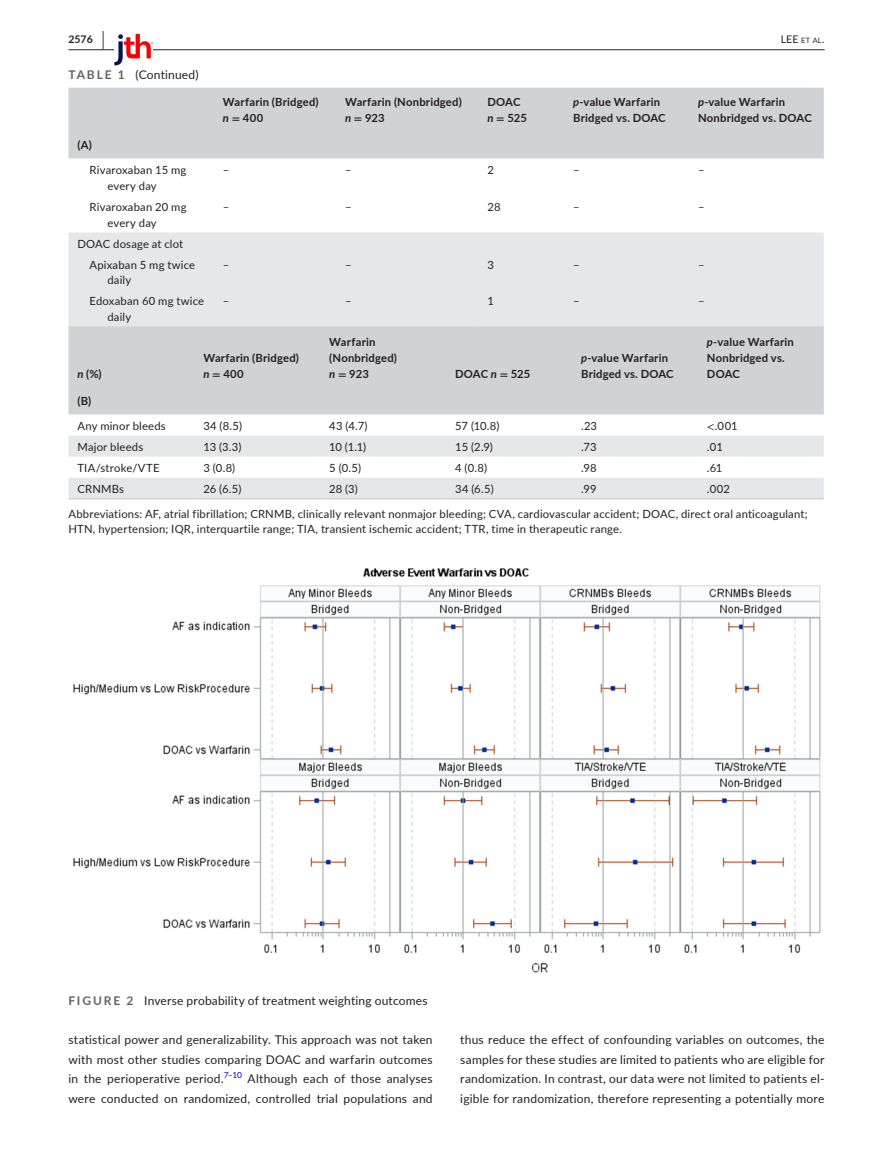
<style>
.page{position:relative;width:893px;height:1174px;background:#fff}
.page>*{position:absolute;margin:0;border:0;box-sizing:border-box;transform-origin:0 0}
.t1{font:12px/19.5px "Lato";letter-spacing:.015em;color:#231f20;text-align:justify}
.t2{font:11.25px/15.8px "Lato";letter-spacing:.015em;color:#231f20}
.t3{font:700 11.25px/15.8px "Lato";letter-spacing:.02em;color:#231f20}
.t4{font:10.5px "Lato";color:#231f20}
.t5{font:700 10.5px "Lato";color:#231f20}
.s1{font-size:19.5px}
.s2{font-size:7.35px}
.s3{font-weight:700;color:#636366}
.s4{font-style:italic}
.s5{font-family:"STIX"}
</style>
<div class="page">
<hr style="left:68px;top:49px;width:756px;height:1px;background:#231f20">
<svg style="left:114px;top:34px;width:39px;height:31px"></svg>
<div style="left:68px;top:88px;width:756px;height:70px;background:#d1d2d4"></div>
<div style="left:68px;top:232px;width:756px;height:94px;background:#e6e7e9"></div>
<hr style="left:68px;top:326px;width:146px;height:2px;background:#d1d2d4">
<hr style="left:214px;top:326px;width:122px;height:2px;background:#d1d2d4">
<hr style="left:336px;top:326px;width:142px;height:2px;background:#d1d2d4">
<hr style="left:478px;top:326px;width:86px;height:2px;background:#d1d2d4">
<hr style="left:564px;top:326px;width:125px;height:2px;background:#d1d2d4">
<hr style="left:689px;top:326px;width:135px;height:2px;background:#d1d2d4">
<div style="left:68px;top:328px;width:756px;height:86px;background:#d1d2d4"></div>
<svg style="left:68px;top:435px;width:756px;height:63px;fill:#e6e7e9"></svg>
<hr style="left:68px;top:498px;width:126px;height:1px;background:#d1d2d4">
<hr style="left:194px;top:498px;width:126px;height:1px;background:#d1d2d4">
<hr style="left:320px;top:498px;width:126px;height:1px;background:#d1d2d4">
<hr style="left:446px;top:498px;width:126px;height:1px;background:#d1d2d4">
<hr style="left:572px;top:498px;width:126px;height:1px;background:#d1d2d4">
<hr style="left:698px;top:498px;width:126px;height:1px;background:#d1d2d4">
<img style="left:73px;top:568px;width:748px;height:405px">
<p class="t5" style="left:68px;top:31px;width:37px">2576 <span class="s1">|</span></p>
<p class="t4" style="left:781px;top:31px;width:45px">LEE <span class="s2">et al</span>.</p>
<p class="t1" style="left:68px;top:64px;width:132px"><span class="s3">TABLE 1</span> (Continued)</p>
<p class="t3" style="left:223px;top:93px;width:97px">Warfarin (Bridged) <span class="s4">n</span><span class="s5">=</span>400</p>
<p class="t3" style="left:345px;top:93px;width:118px">Warfarin (Nonbridged) <span class="s4">n</span> <span class="s5">=</span> 923</p>
<p class="t3" style="left:487px;top:93px;width:41px">DOAC <span class="s4">n</span> <span class="s5">=</span> 525</p>
<p class="t3" style="left:573px;top:93px;width:94px"><span class="s4">p</span>-value Warfarin<br>Bridged vs. DOAC</p>
<p class="t3" style="left:698px;top:93px;width:115px"><span class="s4">p</span>-value Warfarin<br>Nonbridged vs. DOAC</p>
<p class="t3" style="left:77px;top:137px;width:16px">(A)</p>
<p class="t2" style="left:107px;top:161px;width:81px;text-indent:-18px">Rivaroxaban 15 mg every day</p>
<p class="t2" style="left:223px;top:161px;width:8px">–</p>
<p class="t2" style="left:345px;top:161px;width:8px">–</p>
<p class="t2" style="left:487px;top:161px;width:8px">2</p>
<p class="t2" style="left:573px;top:161px;width:8px">–</p>
<p class="t2" style="left:698px;top:161px;width:8px">–</p>
<p class="t2" style="left:107px;top:198px;width:81px;text-indent:-18px">Rivaroxaban 20 mg every day</p>
<p class="t2" style="left:223px;top:198px;width:8px">–</p>
<p class="t2" style="left:345px;top:198px;width:8px">–</p>
<p class="t2" style="left:487px;top:198px;width:15px">28</p>
<p class="t2" style="left:573px;top:198px;width:8px">–</p>
<p class="t2" style="left:698px;top:198px;width:8px">–</p>
<p class="t2" style="left:89px;top:232px;width:107px;line-height:21px;text-indent:-12px">DOAC dosage at clot<br>Apixaban 5 mg twice</p>
<p class="t2" style="left:107px;top:272px;width:25px">daily</p>
<p class="t2" style="left:223px;top:256px;width:8px">–</p>
<p class="t2" style="left:345px;top:256px;width:8px">–</p>
<p class="t2" style="left:487px;top:256px;width:8px">3</p>
<p class="t2" style="left:573px;top:256px;width:8px">–</p>
<p class="t2" style="left:698px;top:256px;width:8px">–</p>
<p class="t2" style="left:107px;top:293px;width:98px;text-indent:-18px">Edoxaban 60 mg twice daily</p>
<p class="t2" style="left:223px;top:293px;width:8px">–</p>
<p class="t2" style="left:345px;top:293px;width:8px">–</p>
<p class="t2" style="left:487px;top:293px;width:8px">1</p>
<p class="t2" style="left:573px;top:293px;width:8px">–</p>
<p class="t2" style="left:698px;top:293px;width:8px">–</p>
<p class="t3" style="left:77px;top:365px;width:26px"><span class="s4">n</span> (%)</p>
<p class="t3" style="left:203px;top:349px;width:97px">Warfarin (Bridged) <span class="s4">n</span><span class="s5">=</span>400</p>
<p class="t3" style="left:329px;top:334px;width:69px">Warfarin (Nonbridged) <span class="s4">n</span> <span class="s5">=</span> 923</p>
<p class="t3" style="left:455px;top:365px;width:77px">DOAC <span class="s4">n</span> <span class="s5">=</span> 525</p>
<p class="t3" style="left:581px;top:349px;width:94px"><span class="s4">p</span>-value Warfarin<br>Bridged vs. DOAC</p>
<p class="t3" style="left:707px;top:334px;width:89px"><span class="s4">p</span>-value Warfarin<br>Nonbridged vs.<br>DOAC</p>
<p class="t3" style="left:77px;top:393px;width:15px">(B)</p>
<p class="t2" style="left:77px;top:417px;width:90px">Any minor bleeds</p>
<p class="t2" style="left:203px;top:417px;width:40px">34 (8.5)</p>
<p class="t2" style="left:329px;top:417px;width:40px">43 (4.7)</p>
<p class="t2" style="left:455px;top:417px;width:46px">57 (10.8)</p>
<p class="t2" style="left:581px;top:417px;width:18px">.23</p>
<p class="t2" style="left:707px;top:417px;width:32px"><span class="s5">&lt;</span>.001</p>
<p class="t2" style="left:77px;top:438px;width:67px">Major bleeds</p>
<p class="t2" style="left:203px;top:438px;width:40px">13 (3.3)</p>
<p class="t2" style="left:329px;top:438px;width:39px">10 (1.1)</p>
<p class="t2" style="left:455px;top:438px;width:39px">15 (2.9)</p>
<p class="t2" style="left:581px;top:438px;width:17px">.73</p>
<p class="t2" style="left:707px;top:438px;width:17px">.01</p>
<p class="t2" style="left:77px;top:459px;width:84px">TIA/stroke/VTE</p>
<p class="t2" style="left:203px;top:459px;width:33px">3 (0.8)</p>
<p class="t2" style="left:329px;top:459px;width:33px">5 (0.5)</p>
<p class="t2" style="left:455px;top:459px;width:33px">4 (0.8)</p>
<p class="t2" style="left:581px;top:459px;width:17px">.98</p>
<p class="t2" style="left:707px;top:459px;width:17px">.61</p>
<p class="t2" style="left:77px;top:480px;width:48px">CRNMBs</p>
<p class="t2" style="left:203px;top:480px;width:40px">26 (6.5)</p>
<p class="t2" style="left:329px;top:480px;width:30px">28 (3)</p>
<p class="t2" style="left:455px;top:480px;width:40px">34 (6.5)</p>
<p class="t2" style="left:581px;top:480px;width:17px">.99</p>
<p class="t2" style="left:707px;top:480px;width:25px">.002</p>
<p class="t2" style="left:69px;top:505px;width:741px">Abbreviations: AF, atrial fibrillation; CRNMB, clinically relevant nonmajor bleeding; CVA, cardiovascular accident; DOAC, direct oral anticoagulant;<br>HTN, hypertension; IQR, interquartile range; TIA, transient ischemic accident; TTR, time in therapeutic range.</p>
<p class="t1" style="left:68px;top:990px;width:361px"><span class="s3">FIGURE 2</span> Inverse probability of treatment weighting outcomes</p>
<p class="t1" style="left:68px;top:1029px;width:366px">statistical power and generalizability. This approach was not taken with most other studies comparing DOAC and warfarin outcomes in the perioperative period.<sup>7–10</sup> Although each of those analyses were conducted on randomized, controlled trial populations and</p>
<p class="t1" style="left:460px;top:1029px;width:366px">thus reduce the effect of confounding variables on outcomes, the samples for these studies are limited to patients who are eligible for randomization. In contrast, our data were not limited to patients el&shy;igible for randomization, therefore representing a potentially more</p>
</div>
